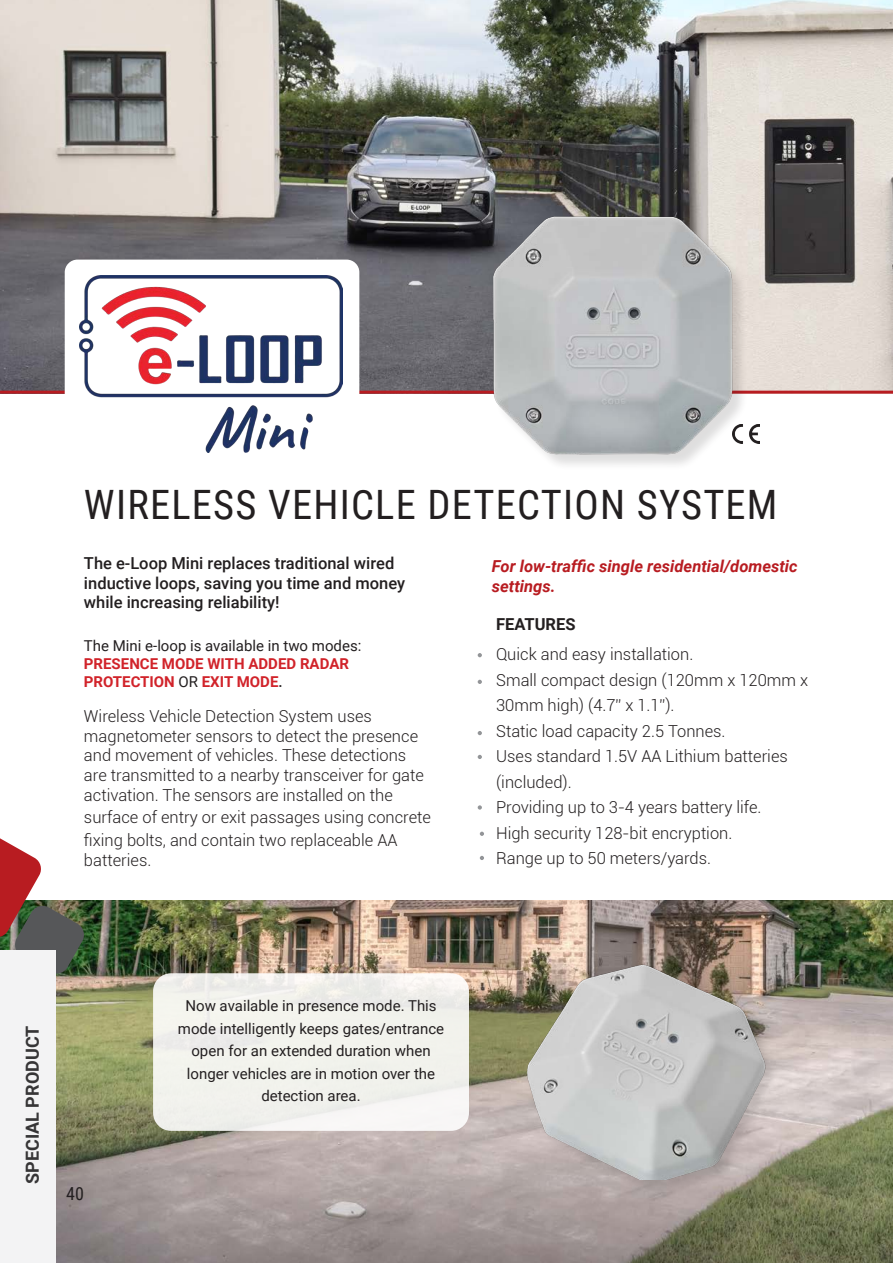
<style>
.page{position:relative;width:893px;height:1263px;background:#fff}
.page>*{position:absolute;margin:0;border:0;box-sizing:border-box;transform-origin:0 0}
.t1{font:40.5px "Roboto Condensed";letter-spacing:.03em;color:#231f20}
.t2{font:700 18px "Roboto";color:#363536}
.t3{font:18px "Roboto Condensed";color:#231f20}
.t4{font:300 16.5px/19.8px "Roboto";color:#231f20}
.t5{font:500 16.5px/19.8px "Roboto";color:#231f20}
.t6{font:italic 700 16.5px/19.8px "Roboto";color:#b81c21}
.t7{font:700 16.5px "Roboto";color:#231f20}
.t8{font:15px/22.5px "Roboto";color:#231f20;text-align:center}
.t9{font:700 15px/18px "Roboto";color:#d1232a}
.s1{font-weight:400;color:#231f20}
.s2{font-weight:500;color:#231f20}
</style>
<div class="page">
<img style="left:55px;top:900px;width:838px;height:363px">
<svg style="left:478px;top:653px;width:4px;height:4px"></svg>
<svg style="left:478px;top:680px;width:4px;height:4px"></svg>
<svg style="left:478px;top:731px;width:4px;height:4px"></svg>
<svg style="left:478px;top:755px;width:4px;height:4px"></svg>
<svg style="left:478px;top:805px;width:4px;height:5px"></svg>
<svg style="left:480px;top:856px;width:4px;height:4px"></svg>
<svg style="left:480px;top:832px;width:4px;height:4px"></svg>
<img style="left:0;top:0;width:893px;height:391px">
<hr style="left:0;top:391px;width:893px;height:3px;background:#b81c21">
<div style="left:65px;top:260px;width:294px;height:161px;background:#fff;border-radius:13px"></div>
<img style="left:79px;top:275px;width:264px;height:177px">
<div style="left:495px;top:217px;width:253px;height:254px;background:#231f20;opacity:.15"></div>
<img style="left:486px;top:209px;width:251px;height:253px">
<img style="left:0;top:838px;width:86px;height:199px">
<img style="left:732px;top:424px;width:28px;height:19px">
<div style="left:525px;top:963px;width:254px;height:230px;background:#231f20;opacity:.15"></div>
<img style="left:523px;top:962px;width:246px;height:217px">
<div style="left:153px;top:973px;width:316px;height:158px;background:#f2f2ed;border-radius:18px"></div>
<div style="left:0;top:950px;width:55px;height:313px;background:#f3f3f4"></div>
<p class="t1" style="left:84px;top:476px;width:695px">WIRELESS VEHICLE DETECTION SYSTEM</p>
<p class="t5" style="left:84px;top:552px;width:323px">The e-Loop Mini replaces traditional wired inductive loops, saving you time and money while increasing reliability!</p>
<p class="t6" style="left:492px;top:556px;width:307px">For low-traffic single residential/domestic settings.</p>
<p class="t8" style="left:84px;top:634px;width:279px">The Mini e-loop is available in two modes:</p>
<p class="t9" style="left:84px;top:654px;width:267px">PRESENCE MODE WITH ADDED RADAR<br>PROTECTION <span class="s1">OR</span> EXIT MODE<span class="s2">.</span></p>
<p class="t4" style="left:84px;top:705px;width:341px">Wireless Vehicle Detection System uses magnetometer sensors to detect the presence and movement of vehicles. These detections are transmitted to a nearby transceiver for gate activation. The sensors are installed on the</p>
<p class="t4" style="left:84px;top:806px;width:348px;line-height:22.5px">surface of entry or exit passages using concrete fixing bolts, and contain two replaceable AA</p>
<p class="t4" style="left:84px;top:849px;width:69px">batteries.</p>
<p class="t7" style="left:496px;top:613px;width:81px">FEATURES</p>
<p class="t4" style="left:496px;top:644px;width:199px">Quick and easy installation.</p>
<p class="t4" style="left:496px;top:667px;width:314px;line-height:25.5px">Small compact design (120mm x 120mm x<br>30mm high) (4.7” x 1.1”).</p>
<p class="t4" style="left:496px;top:721px;width:231px">Static load capacity 2.5 Tonnes.</p>
<p class="t4" style="left:496px;top:743px;width:293px;line-height:25.5px">Uses standard 1.5V AA Lithium batteries (included).</p>
<p class="t4" style="left:496px;top:797px;width:267px">Providing up to 3-4 years battery life.</p>
<p class="t4" style="left:496px;top:823px;width:238px">High security 128-bit encryption.</p>
<p class="t4" style="left:496px;top:848px;width:217px">Range up to 50 meters/yards.</p>
<p class="t2" style="left:20px;top:1184px;width:159px;rotate:-90deg">SPECIAL PRODUCT</p>
<p class="t3" style="left:66px;top:1181px;width:19px">40</p>
<p class="t8" style="left:178px;top:994px;width:268px">Now available in presence mode. This mode intelligently keeps gates/entrance open for an extended duration when longer vehicles are in motion over the detection area.</p>
</div>
